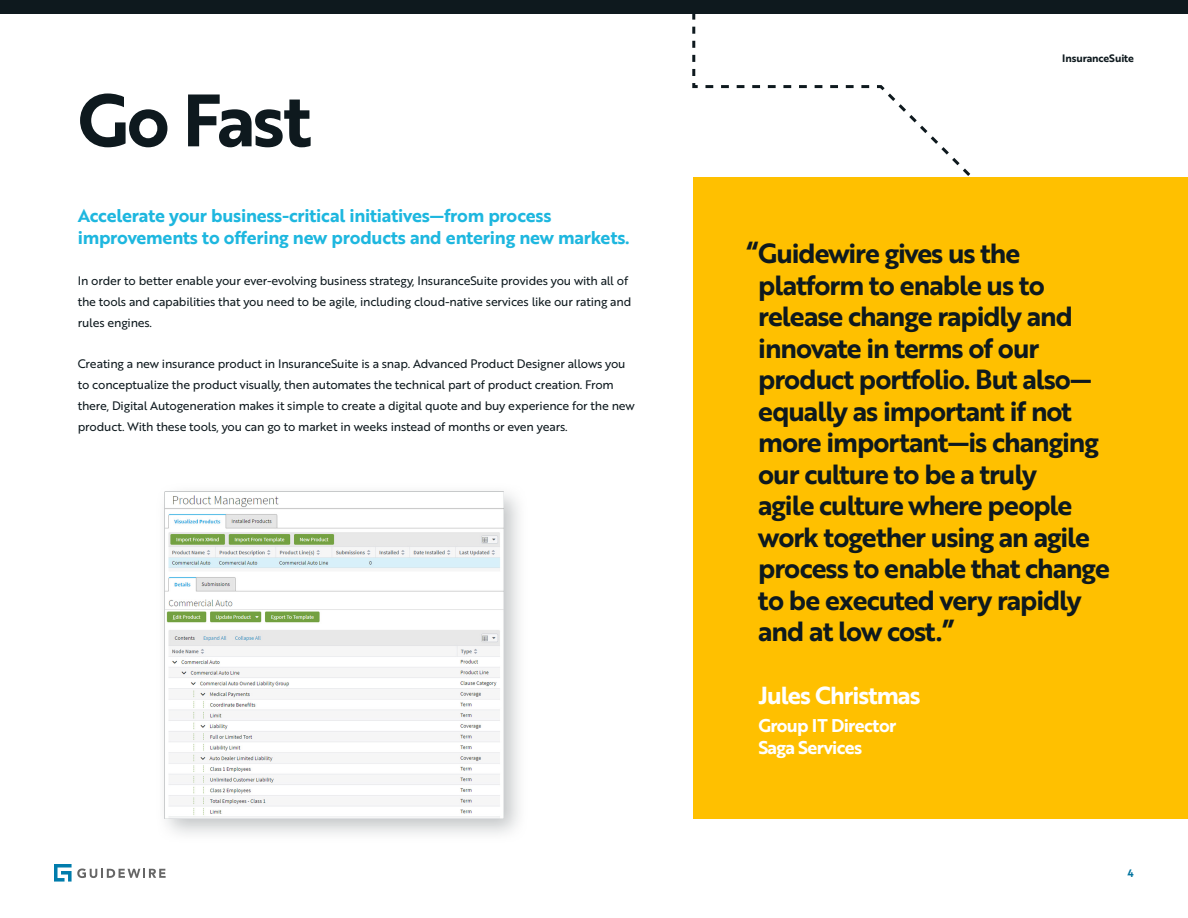
<style>
.page{position:relative;width:1188px;height:918px;background:#fff}
.page>*{position:absolute;margin:0;border:0;box-sizing:border-box;transform-origin:0 0}
.Intro_Paragraph{font:72px "Brother 1816 Bold";letter-spacing:-.035em;color:#0e191e}
.t1{font:27px/31.5px "Brother 1816 Bold";letter-spacing:-.04em;color:#0e191e}
.t2{font:24px "Brother 1816 Bold";letter-spacing:-.04em;color:#fff}
.Intro_Paragraph-2{font:18px/21.6px "Brother 1816 Bold";letter-spacing:-.015em;color:#1eb7df}
.t3{font:18px/21.6px "Brother 1816 Bold";letter-spacing:-.04em;color:#fff}
.Intro_Paragraph-3{font:12px/21px "Brother 1816 Regular";letter-spacing:-.015em;color:#0e191e}
.t4{font:10.5px "Brother 1816 Bold";letter-spacing:-.01em;color:#0e191e}
.t5{font:10.5px "Brother 1816 Bold";color:#00739e}
</style>
<div class="page">
<div style="left:694px;top:177px;width:494px;height:642px;background:#ffc000"></div>
<svg style="left:692px;top:14px;width:279px;height:162px"></svg>
<img style="left:164px;top:491px;width:355px;height:343px">
<div style="left:0;top:0;width:1188px;height:14px;background:#0e191e"></div>
<svg style="left:54px;top:864px;width:112px;height:18px"></svg>
<p class="Intro_Paragraph" style="left:78px;top:66px;width:235px">Go Fast</p>
<p class="Intro_Paragraph-2" style="left:78px;top:204px;width:553px">Accelerate your business-critical initiatives—from process improvements to offering new products and entering new markets.</p>
<p class="Intro_Paragraph-3" style="left:78px;top:270px;width:555px">In order to better enable your ever-evolving business strategy, InsuranceSuite provides you with all of the tools and capabilities that you need to be agile, including cloud-native services like our rating and rules engines.</p>
<p class="Intro_Paragraph-3" style="left:78px;top:353px;width:559px">Creating a new insurance product in InsuranceSuite is a snap. Advanced Product Designer allows you to conceptualize the product visually, then automates the technical part of product creation. From there, Digital Autogeneration makes it simple to create a digital quote and buy experience for the new product. With these tools, you can go to market in weeks instead of months or even years.</p>
<p class="t4" style="left:1062px;top:50px;width:73px">InsuranceSuite</p>
<p class="t1" style="left:758px;top:237px;width:353px;text-indent:-12px">“Guidewire gives us the platform to enable us to release change rapidly and innovate in terms of our product portfolio. But also— equally as important if not more important—is changing our culture to be a truly<br>agile culture where people work together using an agile process to enable that change to be executed very rapidly and at low cost.”</p>
<p class="t2" style="left:758px;top:677px;width:164px">Jules Christmas</p>
<p class="t3" style="left:758px;top:714px;width:139px">Group IT Director<br>Saga Services</p>
<p class="t5" style="left:1128px;top:865px;width:8px">4</p>
</div>
